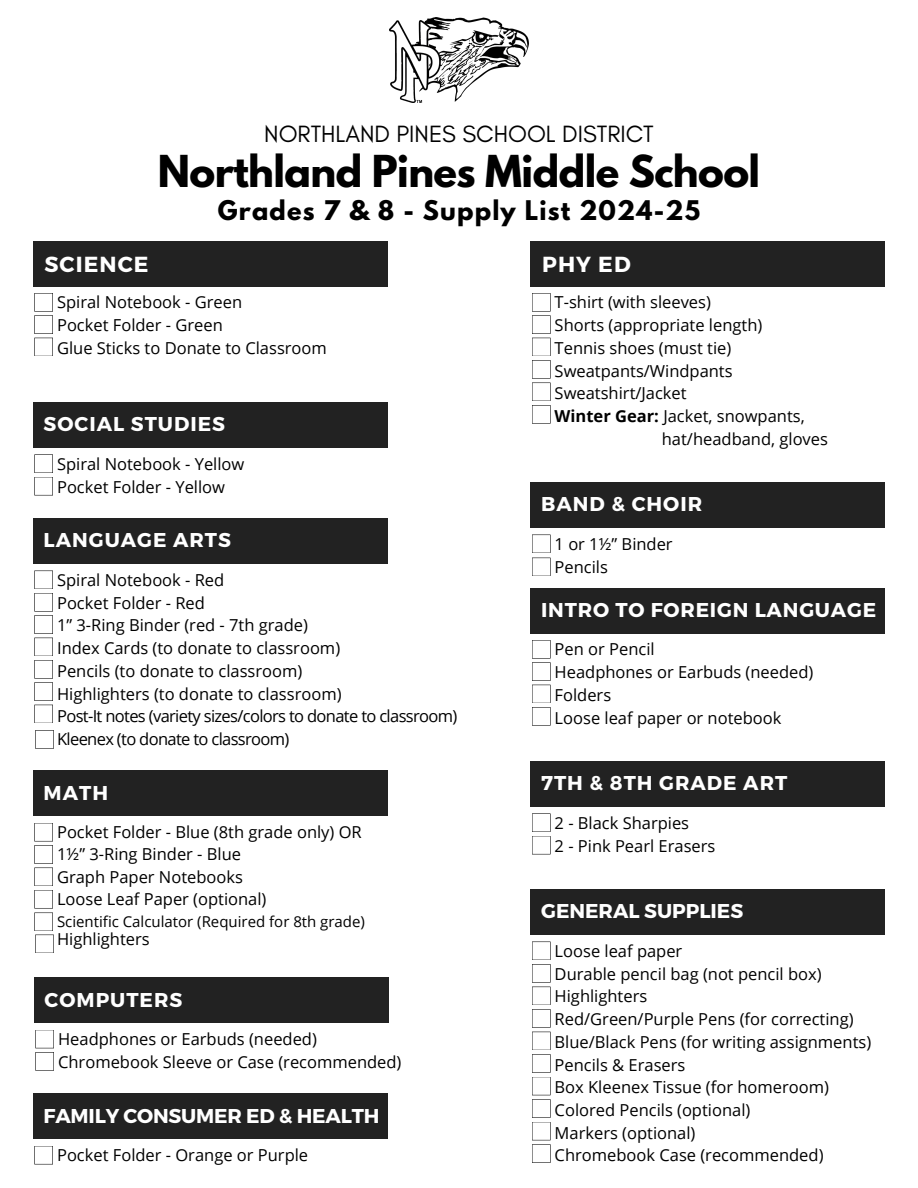
<style>
.page{position:relative;width:918px;height:1188px;background:#fff}
.page>*{position:absolute;margin:0;border:0;box-sizing:border-box;transform-origin:0 0}
.t1{font:700 39px "League Spartan";letter-spacing:-.015em;color:#000}
.t2{font:24px "Glacial Indifference";color:#000}
.t3{font:700 24px "League Spartan";letter-spacing:.05em;color:#000}
.t4{font:700 21.75px "Montserrat";letter-spacing:.05em;color:#fff}
.t5{font:700 19.95px "Montserrat";letter-spacing:.045em;color:#fff}
.t6{font:700 19.95px "Montserrat";letter-spacing:-.01em;color:#fff}
.t7{font:700 19.95px "Montserrat";color:#fff}
.t8{font:16.5px "Open Sans";color:#000}
.t9{font:16.5px "Open Sans";letter-spacing:-.04em;color:#000}
.t10{font:15px "Open Sans";color:#000}
.s1{font-weight:700}
</style>
<div class="page">
<img style="left:390px;top:17px;width:138px;height:86px">
<div style="left:33px;top:241px;width:355px;height:45px;background:#222"></div>
<svg style="left:34px;top:293px;width:19px;height:63px"></svg>
<div style="left:33px;top:403px;width:355px;height:45px;background:#222"></div>
<svg style="left:34px;top:454px;width:19px;height:41px"></svg>
<div style="left:34px;top:978px;width:355px;height:45px;background:#222"></div>
<svg style="left:35px;top:1030px;width:19px;height:41px"></svg>
<svg style="left:34px;top:1146px;width:19px;height:18px"></svg>
<div style="left:33px;top:1094px;width:355px;height:45px;background:#222"></div>
<div style="left:33px;top:771px;width:355px;height:45px;background:#222"></div>
<div style="left:33px;top:519px;width:355px;height:45px;background:#222"></div>
<svg style="left:34px;top:571px;width:19px;height:152px"></svg>
<svg style="left:532px;top:535px;width:19px;height:41px"></svg>
<div style="left:531px;top:483px;width:354px;height:45px;background:#222"></div>
<div style="left:531px;top:761px;width:354px;height:45px;background:#222"></div>
<svg style="left:532px;top:813px;width:19px;height:41px"></svg>
<div style="left:531px;top:588px;width:354px;height:45px;background:#222"></div>
<svg style="left:532px;top:640px;width:19px;height:86px"></svg>
<div style="left:531px;top:241px;width:354px;height:45px;background:#222"></div>
<svg style="left:532px;top:293px;width:19px;height:131px"></svg>
<div style="left:531px;top:890px;width:354px;height:45px;background:#222"></div>
<svg style="left:532px;top:942px;width:19px;height:221px"></svg>
<svg style="left:34px;top:823px;width:20px;height:130px"></svg>
<svg style="left:35px;top:730px;width:19px;height:19px"></svg>
<h1 class="t2" style="left:264px;top:119px;width:391px">NORTHLAND PINES SCHOOL DISTRICT</h1>
<h3 class="t1" style="left:158px;top:152px;width:604px">Northland Pines Middle School</h3>
<p class="t4" style="left:45px;top:251px;width:106px">SCIENCE</p>
<h4 class="t3" style="left:218px;top:198px;width:484px">Grades 7 &amp; 8 - Supply List 2024-25</h4>
<p class="t4" style="left:542px;top:251px;width:90px">PHY ED</p>
<h2 class="t8" style="left:57px;top:291px;width:187px">Spiral Notebook - Green</h2>
<p class="t8" style="left:57px;top:314px;width:167px">Pocket Folder - Green</p>
<p class="t8" style="left:57px;top:336px;width:271px">Glue Sticks to Donate to Classroom</p>
<p class="t5" style="left:44px;top:411px;width:183px">SOCIAL STUDIES</p>
<h5 class="t8" style="left:57px;top:452px;width:189px">Spiral Notebook - Yellow</h5>
<p class="t8" style="left:57px;top:475px;width:169px">Pocket Folder - Yellow</p>
<p class="t8" style="left:555px;top:291px;width:158px">T-shirt (with sleeves)</p>
<h5 class="t8" style="left:555px;top:314px;width:209px">Shorts (appropriate length)</h5>
<p class="t8" style="left:555px;top:336px;width:178px">Tennis shoes (must tie)</p>
<p class="t8" style="left:555px;top:359px;width:180px">Sweatpants/Windpants</p>
<h5 class="t8" style="left:555px;top:382px;width:134px">Sweatshirt/Jacket</h5>
<p class="t8" style="left:555px;top:404px;width:252px"><span class="s1">Winter Gear:</span> Jacket, snowpants,</p>
<h5 class="t8" style="left:662px;top:427px;width:168px">hat/headband, gloves</h5>
<p class="t5" style="left:541px;top:491px;width:163px">BAND &amp; CHOIR</p>
<p class="t5" style="left:44px;top:527px;width:189px">LANGUAGE ARTS</p>
<h5 class="t8" style="left:555px;top:532px;width:120px">1 or 1½” Binder</h5>
<p class="t8" style="left:555px;top:555px;width:55px">Pencils</p>
<p class="t8" style="left:57px;top:568px;width:169px">Spiral Notebook - Red</p>
<p class="t8" style="left:57px;top:591px;width:149px">Pocket Folder - Red</p>
<p class="t8" style="left:57px;top:614px;width:252px">1” 3-Ring Binder (red - 7th grade)</p>
<p class="t8" style="left:57px;top:637px;width:285px">Index Cards (to donate to classroom)</p>
<p class="t8" style="left:57px;top:659px;width:247px">Pencils (to donate to classroom)</p>
<p class="t8" style="left:57px;top:682px;width:286px">Highlighters (to donate to classroom)</p>
<h5 class="t9" style="left:57px;top:705px;width:402px">Post-It notes (variety sizes/colors to donate to classroom)</h5>
<p class="t9" style="left:57px;top:727px;width:234px">Kleenex (to donate to classroom)</p>
<p class="t5" style="left:541px;top:597px;width:337px">INTRO TO FOREIGN LANGUAGE</p>
<p class="t8" style="left:555px;top:638px;width:102px">Pen or Pencil</p>
<p class="t8" style="left:555px;top:661px;width:260px">Headphones or Earbuds (needed)</p>
<p class="t8" style="left:555px;top:683px;width:58px">Folders</p>
<p class="t8" style="left:555px;top:706px;width:228px">Loose leaf paper or notebook</p>
<p class="t5" style="left:44px;top:780px;width:66px">MATH</p>
<p class="t8" style="left:57px;top:820px;width:306px">Pocket Folder - Blue (8th grade only) OR</p>
<p class="t8" style="left:57px;top:843px;width:186px">1½” 3-Ring Binder - Blue</p>
<p class="t8" style="left:57px;top:865px;width:187px">Graph Paper Notebooks</p>
<p class="t8" style="left:57px;top:888px;width:211px">Loose Leaf Paper (optional)</p>
<h2 class="t10" style="left:57px;top:911px;width:309px">Scientific Calculator (Required for 8th grade)</h2>
<p class="t8" style="left:57px;top:927px;width:94px">Highlighters</p>
<p class="t5" style="left:45px;top:986px;width:139px">COMPUTERS</p>
<h5 class="t8" style="left:58px;top:1028px;width:260px">Headphones or Earbuds (needed)</h5>
<p class="t8" style="left:58px;top:1050px;width:345px">Chromebook Sleeve or Case (recommended)</p>
<p class="t6" style="left:44px;top:1103px;width:337px">FAMILY CONSUMER ED &amp; HEALTH</p>
<p class="t8" style="left:57px;top:1144px;width:253px">Pocket Folder - Orange or Purple</p>
<h5 class="t5" style="left:541px;top:770px;width:248px">7TH &amp; 8TH GRADE ART</h5>
<p class="t8" style="left:555px;top:811px;width:136px">2 - Black Sharpies</p>
<p class="t8" style="left:555px;top:834px;width:162px">2 - Pink Pearl Erasers</p>
<p class="t7" style="left:541px;top:898px;width:204px">GENERAL SUPPLIES</p>
<p class="t8" style="left:555px;top:939px;width:129px">Loose leaf paper</p>
<h5 class="t8" style="left:555px;top:962px;width:268px">Durable pencil bag (not pencil box)</h5>
<p class="t8" style="left:555px;top:985px;width:94px">Highlighters</p>
<p class="t8" style="left:555px;top:1008px;width:300px">Red/Green/Purple Pens (for correcting)</p>
<p class="t8" style="left:555px;top:1030px;width:318px">Blue/Black Pens (for writing assignments)</p>
<p class="t8" style="left:555px;top:1053px;width:132px">Pencils &amp; Erasers</p>
<p class="t8" style="left:555px;top:1076px;width:276px">Box Kleenex Tissue (for homeroom)</p>
<p class="t8" style="left:555px;top:1098px;width:197px">Colored Pencils (optional)</p>
<p class="t8" style="left:555px;top:1121px;width:142px">Markers (optional)</p>
<p class="t8" style="left:555px;top:1144px;width:270px">Chromebook Case (recommended)</p>
</div>
